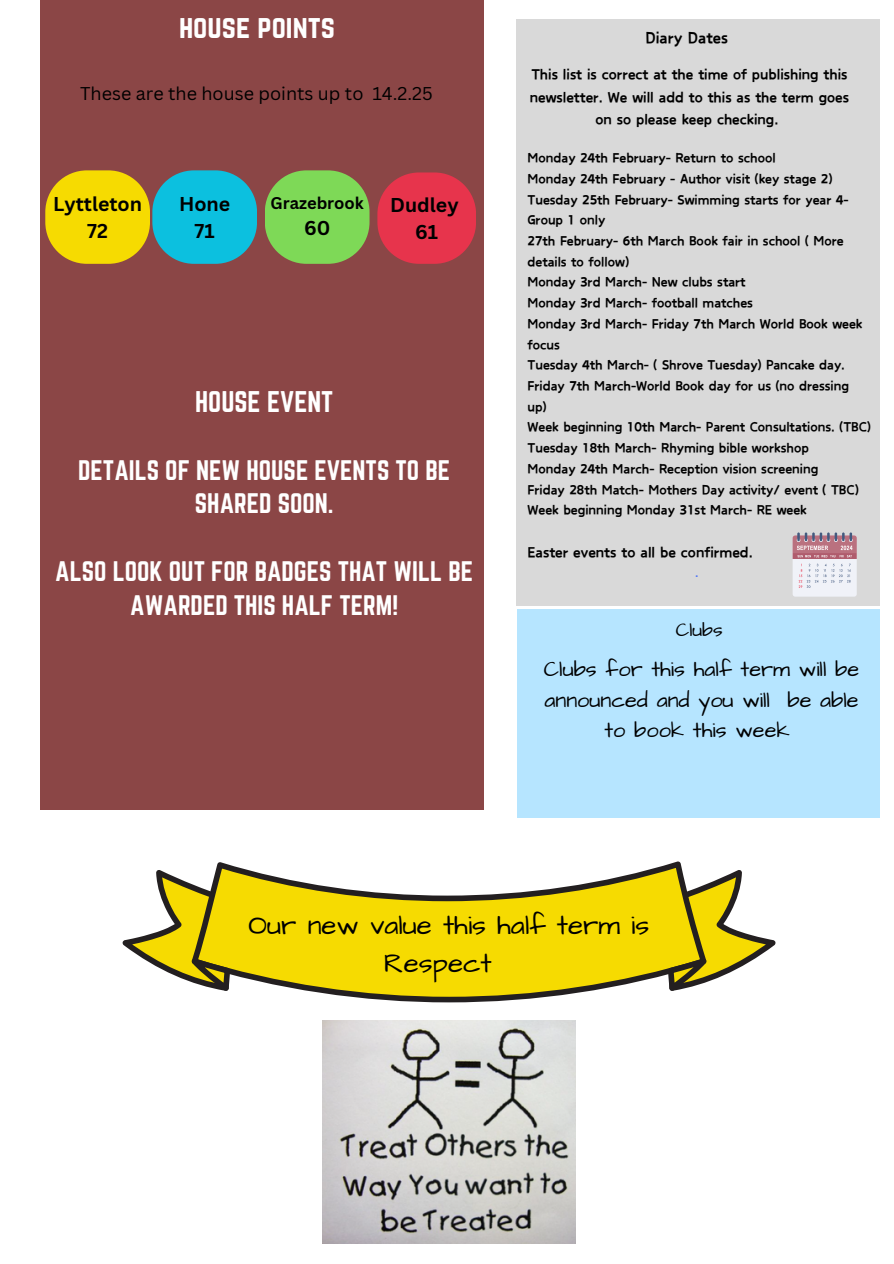
<style>
.page{position:relative;width:894px;height:1264px;background:#fff}
.page>*{position:absolute;margin:0;border:0;box-sizing:border-box;transform-origin:0 0}
.t1{font:28.5px "Norwester";color:#fff}
.t2{font:27.75px/38.2px "Architects Daughter";color:#000}
.t3{font:26.1px "Norwester";color:#fff}
.t4{font:24.75px/33.8px "Norwester";color:#fff;text-align:center}
.t5{font:21.75px/30.3px "Architects Daughter";color:#000;text-align:center}
.t6{font:700 19.5px/27px "Canva Sans";color:#000;text-align:center}
.t7{font:19.2px "Architects Daughter";color:#000}
.t8{font:18px "Canva Sans";color:#000}
.t9{font:900 18px "Canva Funny";color:#000}
.t10{font:900 16.5px/22.5px "Canva Funny";color:#000;text-align:center}
.t11{font:700 16.5px "Canva Sans";color:#000}
.t12{font:15.6px "Canva Sans";color:#4a71f6}
.t13{font:900 15px/20.7px "Canva Funny";color:#000}
</style>
<div class="page">
<div style="left:40px;top:0;width:443px;height:809px;background:#8b4646"></div>
<div style="left:516px;top:19px;width:363px;height:586px;background:#d9d9d9"></div>
<div style="left:792px;top:535px;width:64px;height:61px;background:#f0f2f8;border-radius:3px"></div>
<svg style="left:792px;top:532px;width:64px;height:56px"></svg>
<svg style="left:45px;top:170px;width:212px;height:94px"></svg>
<svg style="left:265px;top:170px;width:104px;height:94px;background:#7fc254"></svg>
<svg style="left:377px;top:172px;width:99px;height:92px"></svg>
<div style="left:517px;top:609px;width:362px;height:209px;background:#b6e5ff"></div>
<svg style="left:216px;top:861px;width:466px;height:141px;fill:#f6db01"></svg>
<svg style="left:122px;top:869px;width:108px;height:121px"></svg>
<svg style="left:667px;top:869px;width:108px;height:121px"></svg>
<img style="left:323px;top:1020px;width:252px;height:222px">
<p class="t1" style="left:179px;top:10px;width:157px">house points</p>
<h5 class="t8" style="left:80px;top:81px;width:354px">These are the house points up to 14.2.25</h5>
<p class="t6" style="left:53px;top:190px;width:90px">Lyttleton<br>72</p>
<p class="t6" style="left:179px;top:190px;width:53px">Hone<br>71</p>
<p class="t11" style="left:270px;top:192px;width:95px">Grazebrook</p>
<p class="t6" style="left:304px;top:214px;width:28px">60</p>
<p class="t6" style="left:390px;top:191px;width:70px">Dudley<br>61</p>
<h6 class="t3" style="left:195px;top:386px;width:139px">HOUSE EVENT</h6>
<h1 class="t4" style="left:78px;top:453px;width:373px">DETAILS OF NEW HOUSE EVENTS TO BE<br>SHARED SOON.</h1>
<h3 class="t4" style="left:55px;top:554px;width:419px">ALSO LOOK OUT FOR BADGES THAT WILL BE<br>AWARDED THIS HALF TERM!</h3>
<h5 class="t9" style="left:645px;top:30px;width:84px">Diary Dates</h5>
<p class="t10" style="left:529px;top:64px;width:320px">This list is correct at the time of publishing this newsletter. We will add to this as the term goes on so please keep checking.</p>
<h5 class="t13" style="left:527px;top:148px;width:249px">Monday 24th February- Return to school</h5>
<p class="t13" style="left:527px;top:169px;width:322px">Monday 24th February - Author visit (key stage 2)<br>Tuesday 25th February- Swimming starts for year 4-<br>Group 1 only</p>
<p class="t13" style="left:527px;top:231px;width:317px">27th February- 6th March Book fair in school ( More details to follow)</p>
<h6 class="t13" style="left:527px;top:272px;width:219px">Monday 3rd March- New clubs start</h6>
<p class="t13" style="left:527px;top:293px;width:227px">Monday 3rd March- football matches</p>
<p class="t13" style="left:527px;top:314px;width:336px">Monday 3rd March- Friday 7th March World Book week focus</p>
<p class="t13" style="left:527px;top:355px;width:323px">Tuesday 4th March- ( Shrove Tuesday) Pancake day.<br>Friday 7th March-World Book day for us (no dressing up)</p>
<p class="t13" style="left:527px;top:417px;width:345px">Week beginning 10th March- Parent Consultations. (TBC)</p>
<p class="t13" style="left:527px;top:438px;width:283px">Tuesday 18th March- Rhyming bible workshop</p>
<p class="t13" style="left:527px;top:459px;width:292px">Monday 24th March- Reception vision screening</p>
<p class="t13" style="left:527px;top:479px;width:332px">Friday 28th Match- Mothers Day activity/ event ( TBC)</p>
<p class="t13" style="left:527px;top:500px;width:281px">Week beginning Monday 31st March- RE week</p>
<p class="t10" style="left:527px;top:542px;width:227px">Easter events to all be confirmed.</p>
<h5 class="t12" style="left:694px;top:560px;width:6px">.</h5>
<p class="t7" style="left:675px;top:617px;width:48px">Clubs</p>
<h4 class="t5" style="left:543px;top:654px;width:316px">Clubs for this half term will be announced and you will be able to book this week</h4>
<h3 class="t2" style="left:384px;top:906px;width:267px;text-indent:-135px">Our new value this half term is<br>Respect</h3>
</div>
